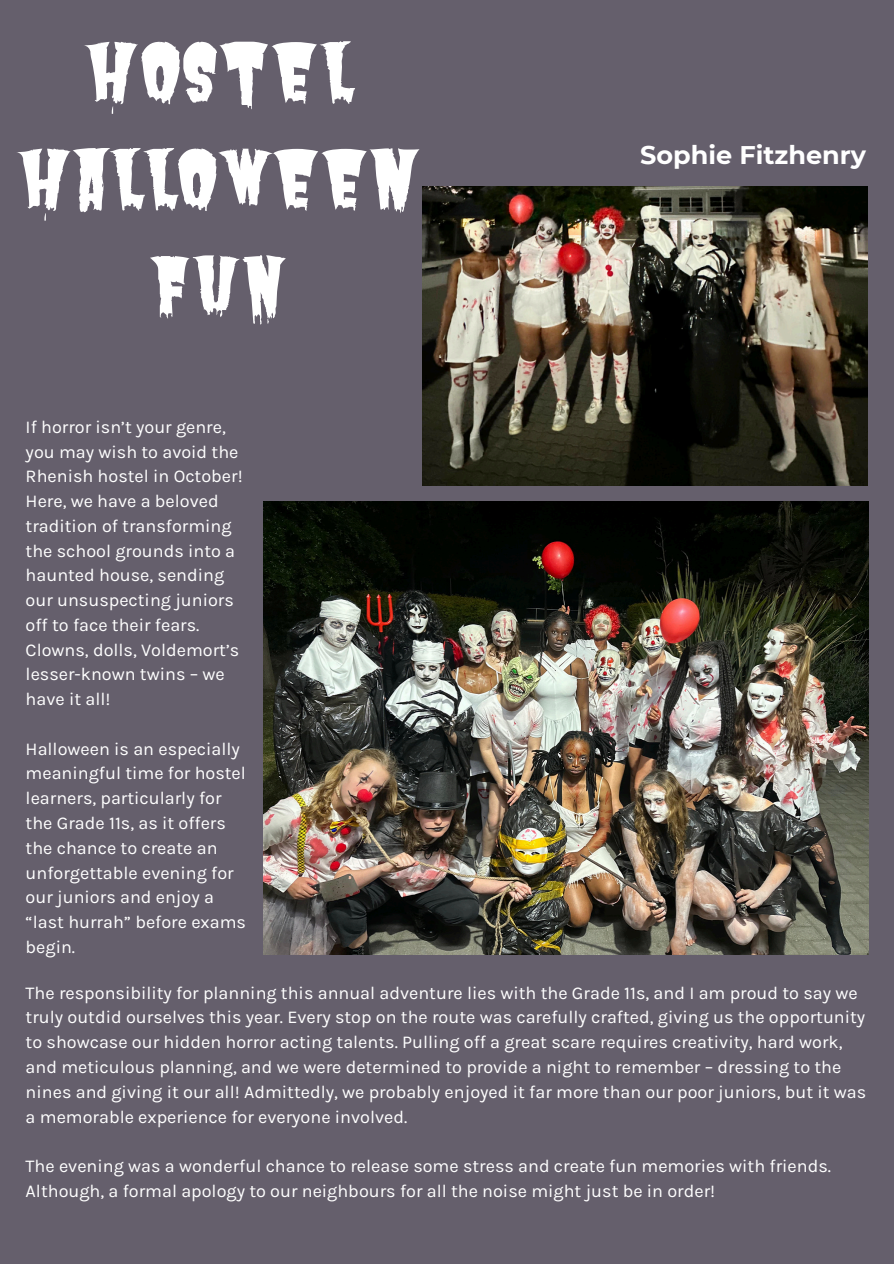
<style>
.page{position:relative;width:894px;height:1264px;background:#fff}
.page>*{position:absolute;margin:0;border:0;box-sizing:border-box;transform-origin:0 0}
.t1{font:76.65px/106.8px "Butcherman Caps";color:#fff;text-align:center}
.t2{font:700 25.5px "Montserrat";color:#fff}
.t3{font:18px/24.8px "Karla";color:#fff}
</style>
<div class="page">
<div style="left:0;top:0;width:893px;height:1263px;background:#655f6c"></div>
<img style="left:422px;top:186px;width:445px;height:299px">
<img style="left:264px;top:502px;width:604px;height:452px">
<p class="t1" style="left:16px;top:19px;width:405px">Hostel<br>Halloween<br>FUN</p>
<p class="t2" style="left:640px;top:139px;width:227px">Sophie Fitzhenry</p>
<p class="t3" style="left:26px;top:414px;width:218px">If horror isn’t your genre, you may wish to avoid the<br>Rhenish hostel in October!<br>Here, we have a beloved tradition of transforming the school grounds into a haunted house, sending our unsuspecting juniors off to face their fears.<br>Clowns, dolls, Voldemort’s lesser-known twins – we have it all!</p>
<p class="t3" style="left:26px;top:736px;width:222px">Halloween is an especially meaningful time for hostel learners, particularly for the Grade 11s, as it offers the chance to create an unforgettable evening for our juniors and enjoy a “last hurrah” before exams begin.</p>
<p class="t3" style="left:26px;top:980px;width:841px">The responsibility for planning this annual adventure lies with the Grade 11s, and I am proud to say we truly outdid ourselves this year. Every stop on the route was carefully crafted, giving us the opportunity to showcase our hidden horror acting talents. Pulling off a great scare requires creativity, hard work, and meticulous planning, and we were determined to provide a night to remember – dressing to the nines and giving it our all! Admittedly, we probably enjoyed it far more than our poor juniors, but it was a memorable experience for everyone involved.</p>
<p class="t3" style="left:26px;top:1153px;width:806px">The evening was a wonderful chance to release some stress and create fun memories with friends.<br>Although, a formal apology to our neighbours for all the noise might just be in order!</p>
</div>
